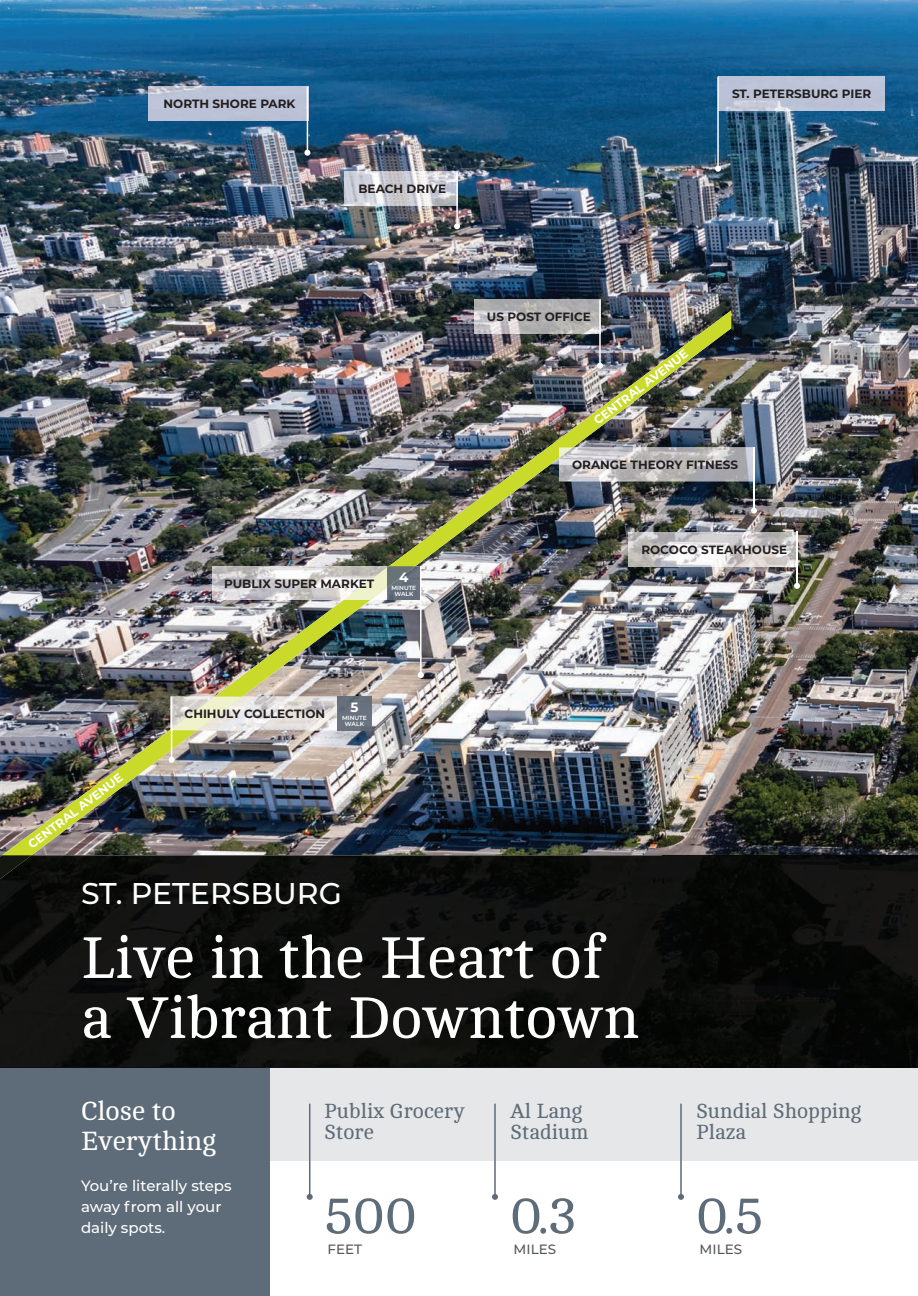
<style>
.page{position:relative;width:918px;height:1296px;background:#fff}
.page>*{position:absolute;margin:0;border:0;box-sizing:border-box;transform-origin:0 0}
.t1{font:60px/60px "Cambo";color:#fff}
.t2{font:54px "Cambo";color:#5e6b78}
.t3{font:500 30px "Montserrat";color:#fff}
.t4{font:27px/30px "Cambo";color:#fff}
.t5{font:21px/21px "Cambo";color:#5e6b78}
.t6{font:500 15px/21px "Montserrat";color:#fff}
.t7{font:500 13.5px "Montserrat";color:#57585a}
.t8{font:700 13.5px "Montserrat";color:#fff}
.t9{font:700 12px "Montserrat";color:#231f20}
.t10{font:700 12px "Montserrat";color:#fff}
.t11{font:600 6px/6px "Montserrat";color:#fff;text-align:center}
</style>
<div class="page">
<div style="left:270px;top:1053px;width:648px;height:108px;background:#e6e7e9"></div>
<div style="left:0;top:1053px;width:270px;height:243px;background:#5e6b78"></div>
<hr style="left:309px;top:1104px;width:1px;height:93px;background:#5e6b78">
<svg style="left:307px;top:1194px;width:6px;height:6px"></svg>
<hr style="left:680px;top:1104px;width:2px;height:93px;background:#5e6b78">
<svg style="left:678px;top:1194px;width:6px;height:6px"></svg>
<hr style="left:494px;top:1104px;width:2px;height:93px;background:#5e6b78">
<svg style="left:492px;top:1194px;width:6px;height:6px"></svg>
<img style="left:0;top:0;width:918px;height:1067px">
<img style="left:0;top:310px;width:731px;height:569px">
<img style="left:242px;top:697px;width:129px;height:33px">
<svg style="left:172px;top:697px;width:70px;height:33px"></svg>
<hr style="left:171px;top:697px;width:1px;height:63px;background:#fff">
<svg style="left:169px;top:757px;width:6px;height:6px"></svg>
<img style="left:212px;top:566px;width:208px;height:34px">
<svg style="left:344px;top:566px;width:71px;height:34px"></svg>
<hr style="left:420px;top:566px;width:2px;height:109px;background:#fff">
<svg style="left:418px;top:672px;width:6px;height:6px"></svg>
<img style="left:719px;top:77px;width:165px;height:33px">
<hr style="left:717px;top:77px;width:2px;height:92px;background:#fff">
<svg style="left:715px;top:166px;width:6px;height:6px"></svg>
<img style="left:474px;top:300px;width:125px;height:33px">
<hr style="left:599px;top:300px;width:2px;height:66px;background:#fff">
<svg style="left:597px;top:363px;width:6px;height:6px"></svg>
<div style="left:148px;top:87px;width:159px;height:33px;background:#bbc1d6"></div>
<hr style="left:307px;top:87px;width:1px;height:66px;background:#fff">
<svg style="left:304px;top:150px;width:6px;height:6px"></svg>
<img style="left:345px;top:172px;width:111px;height:33px">
<hr style="left:456px;top:172px;width:2px;height:54px;background:#fff">
<svg style="left:454px;top:223px;width:6px;height:6px"></svg>
<hr style="left:796px;top:531px;width:2px;height:55px;background:#fff">
<svg style="left:794px;top:583px;width:6px;height:6px"></svg>
<img style="left:628px;top:533px;width:168px;height:33px">
<hr style="left:753px;top:447px;width:2px;height:64px;background:#fff">
<svg style="left:751px;top:508px;width:6px;height:6px"></svg>
<img style="left:559px;top:447px;width:194px;height:34px">
<svg style="left:559px;top:447px;width:14px;height:11px"></svg>
<svg style="left:0;top:855px;width:32px;height:24px"></svg>
<p class="t9" style="left:164px;top:95px;width:133px">NORTH SHORE PARK</p>
<p class="t9" style="left:358px;top:180px;width:89px">BEACH DRIVE</p>
<p class="t9" style="left:732px;top:85px;width:141px">ST. PETERSBURG PIER</p>
<p class="t9" style="left:224px;top:575px;width:152px">PUBLIX SUPER MARKET</p>
<p class="t8" style="left:399px;top:567px;width:11px">4</p>
<p class="t11" style="left:392px;top:585px;width:26px">MINUTE<br>WALK</p>
<p class="t9" style="left:185px;top:705px;width:142px">CHIHULY COLLECTION</p>
<p class="t8" style="left:351px;top:698px;width:10px">5</p>
<p class="t11" style="left:342px;top:715px;width:26px">MINUTE<br>WALK</p>
<p class="t9" style="left:487px;top:308px;width:106px">US POST OFFICE</p>
<p class="t10" style="left:590px;top:416px;width:117px;rotate:-38deg">CENTRAL AVENUE</p>
<p class="t9" style="left:572px;top:456px;width:168px">ORANGE THEORY FITNESS</p>
<p class="t9" style="left:641px;top:541px;width:147px">ROCOCO STEAKHOUSE</p>
<p class="t10" style="left:25px;top:839px;width:117px;rotate:-38deg">CENTRAL AVENUE</p>
<h3 class="t3" style="left:81px;top:873px;width:262px">ST. PETERSBURG</h3>
<h1 class="t1" style="left:81px;top:929px;width:560px">Live in the Heart of a Vibrant Downtown</h1>
<h3 class="t4" style="left:81px;top:1097px;width:137px">Close to<br>Everything</h3>
<p class="t6" style="left:81px;top:1175px;width:152px">You’re literally steps away from all your daily spots.</p>
<h3 class="t5" style="left:324px;top:1101px;width:142px">Publix Grocery<br>Store</h3>
<h2 class="t2" style="left:324px;top:1186px;width:94px">500</h2>
<p class="t7" style="left:328px;top:1240px;width:36px">FEET</p>
<h3 class="t5" style="left:510px;top:1101px;width:80px">Al Lang<br>Stadium</h3>
<h2 class="t2" style="left:510px;top:1186px;width:68px">0.3</h2>
<p class="t7" style="left:514px;top:1240px;width:44px">MILES</p>
<h3 class="t5" style="left:696px;top:1101px;width:167px">Sundial Shopping<br>Plaza</h3>
<h2 class="t2" style="left:696px;top:1186px;width:69px">0.5</h2>
<p class="t7" style="left:700px;top:1240px;width:44px">MILES</p>
</div>
